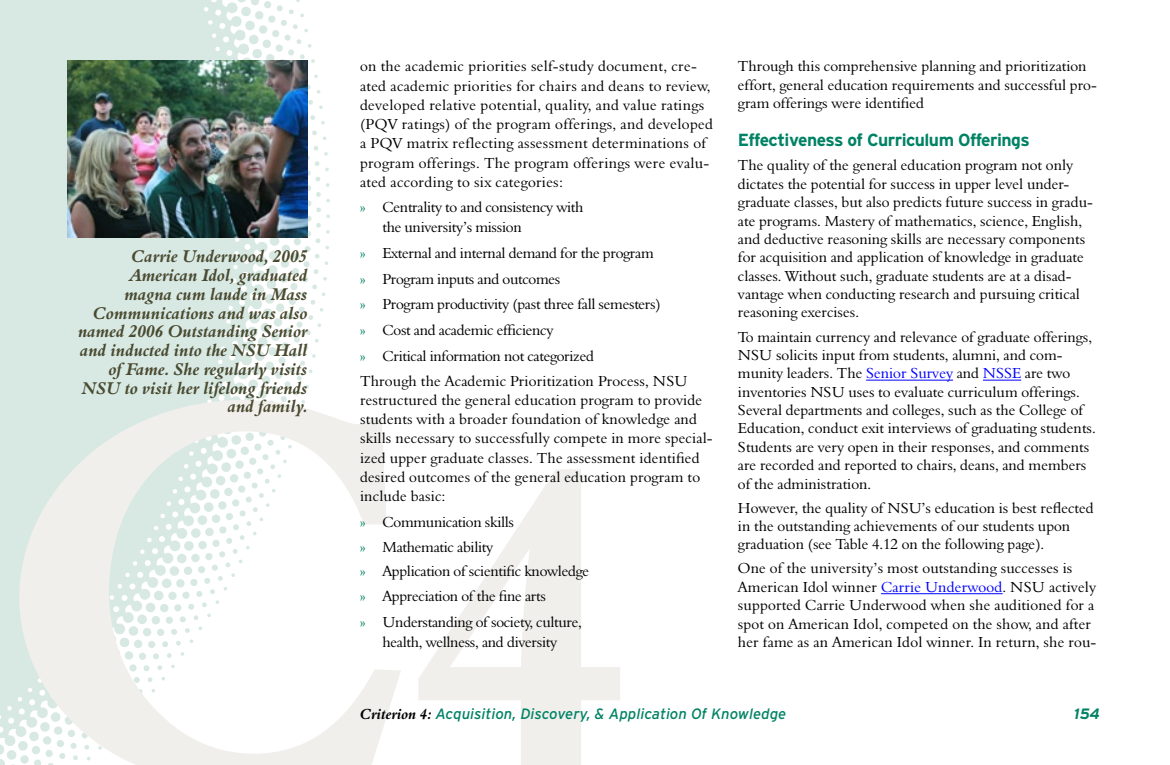
<style>
.page{position:relative;width:1170px;height:765px;background:#fff}
.page>*{position:absolute;margin:0;border:0;box-sizing:border-box;transform-origin:0 0}
.Cutline1{font:17.5px/18.8px "Aldine 401 BT Bold Italic A";color:#4a4a30;text-align:right}
.Body_Header{font:700 17.5px "Interstate";letter-spacing:-.03em;color:#008265}
.Body{font:15px/18.4px "Aldine 401 BT Roman A";color:#000}
.Bulletted_List{font:15px/20px "Aldine 401 BT Roman A";letter-spacing:-.02em;color:#000}
.Body-2{font:15px/19.2px "Aldine 401 BT Roman A";letter-spacing:.02em;color:#000}
.t1{font:italic 15px "Interstate";color:#008265}
.t2{font:italic 700 15px "Interstate";color:#008265}
.s1{color:#008265}
.s2{color:#00f}
.s3{font-family:"Aldine 401 BT Bold Italic A";font-style:normal;color:#000}
</style>
<div class="page">
<svg style="left:0;top:0;width:330px;height:765px;fill:#d8e9e4"></svg>
<svg style="left:19px;top:400px;width:601px;height:365px"></svg>
<hr style="left:866px;top:380px;width:87px;height:1px;background:#00f">
<hr style="left:983px;top:380px;width:38px;height:1px;background:#00f">
<hr style="left:881px;top:593px;width:122px;height:1px;background:#00f">
<img style="left:68px;top:60px;width:240px;height:178px">
<p class="Cutline1" style="left:78px;top:247px;width:231px">Carrie Underwood, 2005<br>American Idol, graduated magna cum laude in Mass<br>Communications and was also named 2006 Outstanding Senior and inducted into the NSU Hall of Fame. She regularly visits<br>NSU to visit her lifelong friends and family.</p>
<p class="Body-2" style="left:360px;top:56px;width:355px">on the academic priorities self-study document, cre&shy;ated academic priorities for chairs and deans to review, developed relative potential, quality, and value ratings (PQV ratings) of the program offerings, and developed a PQV matrix reflecting assessment determinations of program offerings. The program offerings were evalu&shy;ated according to six categories:</p>
<p class="Bulletted_List" style="left:382px;top:197px;width:203px;text-indent:-22px"><span class="s1">»</span> Centrality to and consistency with the university’s mission</p>
<p class="Bulletted_List" style="left:360px;top:243px;width:295px"><span class="s1">»</span> External and internal demand for the program</p>
<p class="Bulletted_List" style="left:360px;top:269px;width:202px"><span class="s1">»</span> Program inputs and outcomes</p>
<p class="Bulletted_List" style="left:360px;top:294px;width:302px"><span class="s1">»</span> Program productivity (past three fall semesters)</p>
<p class="Bulletted_List" style="left:360px;top:320px;width:195px"><span class="s1">»</span> Cost and academic efficiency</p>
<p class="Bulletted_List" style="left:360px;top:345px;width:236px"><span class="s1">»</span> Critical information not categorized</p>
<p class="Body" style="left:360px;top:371px;width:354px;line-height:19.2px">Through the Academic Prioritization Process, NSU restructured the general education program to provide students with a broader foundation of knowledge and skills necessary to successfully compete in more special&shy;ized upper graduate classes. The assessment identified desired outcomes of the general education program to include basic:</p>
<p class="Bulletted_List" style="left:360px;top:511px;width:156px"><span class="s1">»</span> Communication skills</p>
<p class="Bulletted_List" style="left:360px;top:537px;width:135px"><span class="s1">»</span> Mathematic ability</p>
<p class="Bulletted_List" style="left:360px;top:561px;width:231px"><span class="s1">»</span> Application of scientific knowledge</p>
<p class="Bulletted_List" style="left:360px;top:586px;width:187px"><span class="s1">»</span> Appreciation of the fine arts</p>
<p class="Bulletted_List" style="left:360px;top:612px;width:223px;text-align:center"><span class="s1">»</span> Understanding of society, culture, health, wellness, and diversity</p>
<p class="Body" style="left:738px;top:57px;width:360px">Through this comprehensive planning and prioritization effort, general education requirements and successful pro&shy;gram offerings were identified</p>
<p class="Body_Header" style="left:738px;top:130px;width:294px">Effectiveness of Curriculum Offerings</p>
<p class="Body" style="left:738px;top:156px;width:356px">The quality of the general education program not only dictates the potential for success in upper level under&shy;graduate classes, but also predicts future success in gradu&shy;ate programs. Mastery of mathematics, science, English, and deductive reasoning skills are necessary components for acquisition and application of knowledge in graduate classes. Without such, graduate students are at a disad&shy;vantage when conducting research and pursuing critical reasoning exercises.</p>
<p class="Body" style="left:738px;top:327px;width:359px">To maintain currency and relevance of graduate offerings, NSU solicits input from students, alumni, and com&shy;munity leaders. The <span class="s2">Senior Survey</span> and <span class="s2">NSSE</span> are two inventories NSU uses to evaluate curriculum offerings.<br>Several departments and colleges, such as the College of Education, conduct exit interviews of graduating students.<br>Students are very open in their responses, and comments are recorded and reported to chairs, deans, and members of the administration.</p>
<p class="Body" style="left:738px;top:498px;width:357px">However, the quality of NSU’s education is best reflected in the outstanding achievements of our students upon graduation (see Table 4.12 on the following page).</p>
<p class="Body" style="left:738px;top:559px;width:360px">One of the university’s most outstanding successes is American Idol winner <span class="s2">Carrie Underwood</span>. NSU actively supported Carrie Underwood when she auditioned for a spot on American Idol, competed on the show, and after her fame as an American Idol winner. In return, she rou-</p>
<p class="t1" style="left:360px;top:704px;width:428px"><span class="s3">Criterion 4:</span> Acquisition, Discovery, &amp; Application Of Knowledge</p>
<p class="t2" style="left:1074px;top:704px;width:28px">154</p>
</div>
